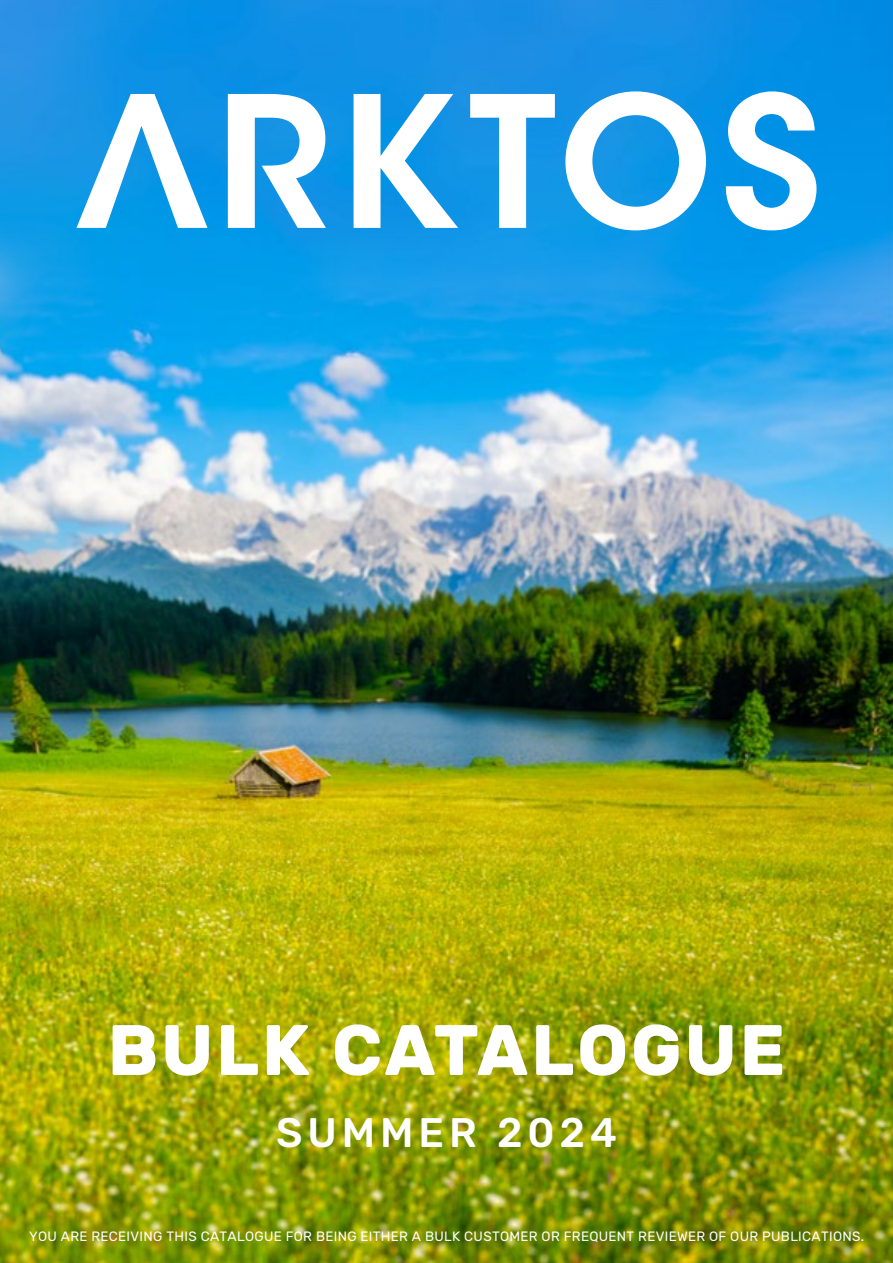
<style>
.page{position:relative;width:893px;height:1263px;background:#fff}
.page>*{position:absolute;margin:0;border:0;box-sizing:border-box;transform-origin:0 0}
.t1{font:700 71.25px "Rubik";letter-spacing:.04em;color:#fff}
.t2{font:500 41.25px "Rubik";letter-spacing:.12em;color:#fff}
.t3{font:13.5px "Rubik";letter-spacing:.025em;color:#fff}
</style>
<div class="page">
<img style="left:0;top:0;width:893px;height:1263px">
<svg style="left:76px;top:94px;width:131px;height:134px"></svg>
<svg style="left:228px;top:94px;width:98px;height:134px"></svg>
<svg style="left:354px;top:94px;width:104px;height:134px"></svg>
<svg style="left:470px;top:94px;width:85px;height:134px"></svg>
<svg style="left:565px;top:91px;width:141px;height:139px"></svg>
<svg style="left:726px;top:91px;width:90px;height:139px"></svg>
<h1 class="t1" style="left:108px;top:1008px;width:679px">BULK CATALOGUE</h1>
<h2 class="t2" style="left:276px;top:1109px;width:342px">SUMMER 2024</h2>
<p class="t3" style="left:29px;top:1228px;width:837px">YOU ARE RECEIVING THIS CATALOGUE FOR BEING EITHER A BULK CUSTOMER OR FREQUENT REVIEWER OF OUR PUBLICATIONS.</p>
</div>
